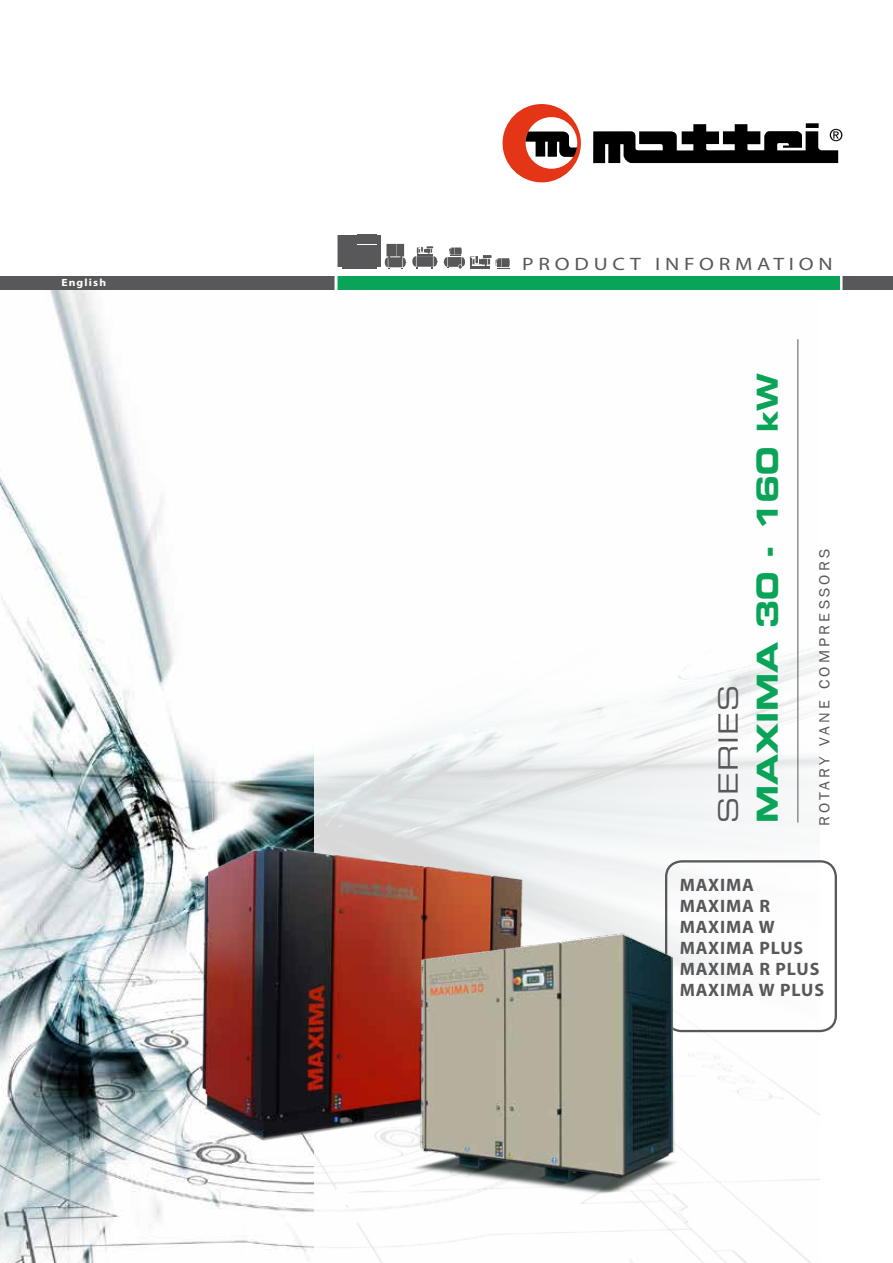
<style>
.page{position:relative;width:893px;height:1263px;background:#fff}
.page>*{position:absolute;margin:0;border:0;box-sizing:border-box;transform-origin:0 0}
.t1{font:28.5px "Eurostile Bold Extended Two";color:#0aa459}
.t2{font:26.25px "Eurostile Extended Two";letter-spacing:.05em;color:#58585a}
.t3{font:700 18px/21px "Myriad Pro";letter-spacing:.045em;color:#58585a}
.t4{font:18px "Myriad Pro";letter-spacing:.22em;color:#58585a;scale:1.2 1}
.t5{font:15px "Franklin Gothic";letter-spacing:.2em;color:#58585a;scale:1.08 1}
.t6{font:700 10.5px "Myriad Pro";letter-spacing:.1em;color:#fff;scale:1.1 1}
</style>
<div class="page">
<img style="left:0;top:289px;width:314px;height:974px">
<div style="left:0;top:276px;width:893px;height:13px;background:#58585a"></div>
<div style="left:665px;top:860px;width:172px;height:172px;border:2px solid #58585a;border-radius:16px"></div>
<svg style="left:503px;top:104px;width:78px;height:78px"></svg>
<svg style="left:806px;top:123px;width:13px;height:1px"></svg>
<svg style="left:593px;top:124px;width:249px;height:39px"></svg>
<hr style="left:797px;top:339px;width:1px;height:483px;background:#58585a">
<hr style="left:839px;top:273px;width:3px;height:17px;background:#fff">
<img style="left:171px;top:803px;width:477px;height:337px">
<img style="left:401px;top:930px;width:296px;height:269px">
<div style="left:338px;top:276px;width:501px;height:13px;background:#0aa459"></div>
<div style="left:357px;top:245px;width:20px;height:21px;background:#58585a"></div>
<div style="left:338px;top:235px;width:19px;height:31px;background:#58585a"></div>
<hr style="left:377px;top:235px;width:4px;height:31px;background:#58585a">
<hr style="left:342px;top:267px;width:35px;height:1px;background:#58585a">
<div style="left:357px;top:235px;width:20px;height:9px;background:#58585a"></div>
<svg style="left:385px;top:244px;width:21px;height:25px"></svg>
<svg style="left:412px;top:246px;width:98px;height:23px"></svg>
<svg style="left:334px;top:235px;width:4px;height:55px"></svg>
<p class="t6" style="left:61px;top:276px;width:42px">English</p>
<p class="t4" style="left:522px;top:253px;width:260px">PRODUCT INFORMATION</p>
<h2 class="t2" style="left:710px;top:822px;width:139px;rotate:-90deg">SERIES</h2>
<h1 class="t1" style="left:747px;top:822px;width:451px;rotate:-90deg">MAXIMA 30 - 160 kW</h1>
<p class="t5" style="left:815px;top:826px;width:258px;rotate:-90deg">ROTARY VANE COMPRESSORS</p>
<p class="t3" style="left:680px;top:874px;width:146px">MAXIMA<br>MAXIMA R<br>MAXIMA W<br>MAXIMA PLUS<br>MAXIMA R PLUS<br>MAXIMA W PLUS</p>
</div>
